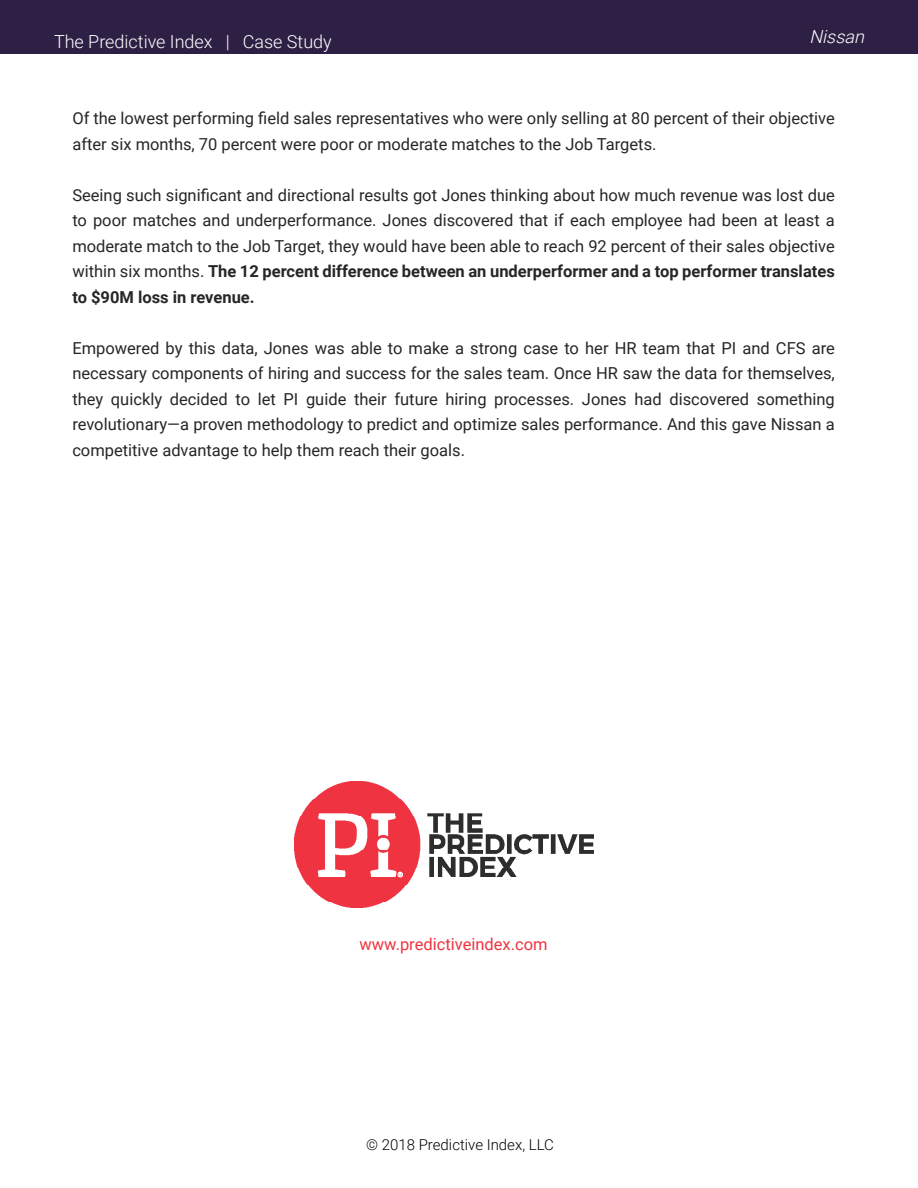
<style>
.page{position:relative;width:918px;height:1188px;background:#fff}
.page>*{position:absolute;margin:0;border:0;box-sizing:border-box;transform-origin:0 0}
.t1{font:300 18px "Roboto";color:#fff}
.t2{font:italic 300 18px "Roboto";color:#fff}
.Body{font:16.5px/25.5px "Roboto";color:#262626;text-align:justify}
.Body-2{font:16.5px "Roboto";color:#ef3340}
.t3{font:300 15px "Roboto";color:#000}
.s1{font-weight:700}
</style>
<div class="page">
<div style="left:0;top:0;width:918px;height:54px;background:#2e1f44"></div>
<img style="left:294px;top:782px;width:300px;height:126px">
<p class="t1" style="left:54px;top:29px;width:279px">The Predictive Index | Case Study</p>
<p class="t2" style="left:809px;top:24px;width:61px">Nissan</p>
<p class="Body" style="left:72px;top:105px;width:764px">Of the lowest performing field sales representatives who were only selling at 80 percent of their objective after six months, 70 percent were poor or moderate matches to the Job Targets.</p>
<p class="Body" style="left:72px;top:182px;width:764px">Seeing such significant and directional results got Jones thinking about how much revenue was lost due to poor matches and underperformance. Jones discovered that if each employee had been at least a moderate match to the Job Target, they would have been able to reach 92 percent of their sales objective within six months. <span class="s1">The 12 percent difference between an underperformer and a top performer translates to $90M loss in revenue.</span></p>
<p class="Body" style="left:72px;top:335px;width:764px">Empowered by this data, Jones was able to make a strong case to her HR team that PI and CFS are necessary components of hiring and success for the sales team. Once HR saw the data for themselves, they quickly decided to let PI guide their future hiring processes. Jones had discovered something revolutionary—a proven methodology to predict and optimize sales performance. And this gave Nissan a competitive advantage to help them reach their goals.</p>
<p class="Body-2" style="left:360px;top:933px;width:190px">www.predictiveindex.com</p>
<p class="t3" style="left:366px;top:1134px;width:189px">© 2018 Predictive Index, LLC</p>
</div>
